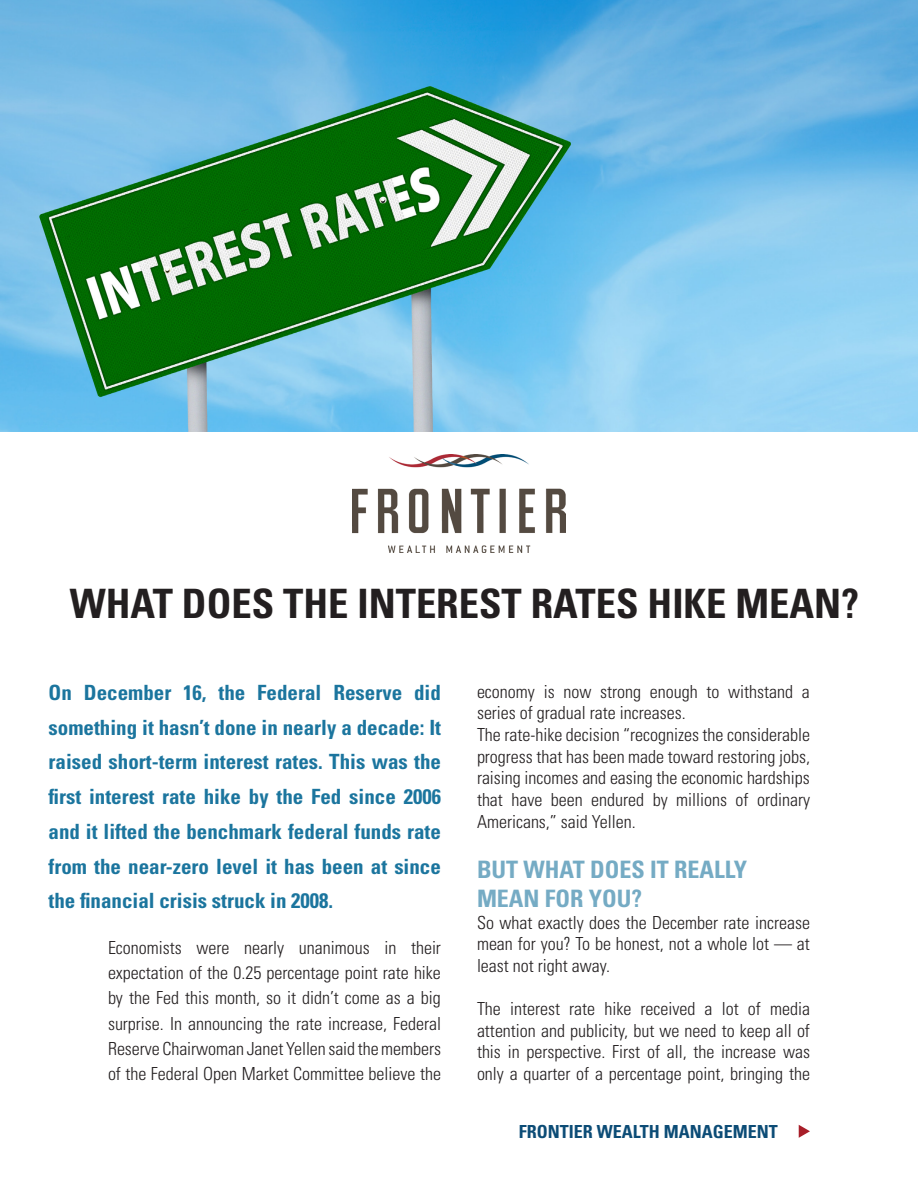
<style>
.page{position:relative;width:918px;height:1188px;background:#fff}
.page>*{position:absolute;margin:0;border:0;box-sizing:border-box;transform-origin:0 0}
.t1{font:700 condensed 40.5px "Univers LT Std";color:#231f20}
.section_head{font:700 condensed 24px/28.8px "Univers LT Std";color:#75abc4}
.body_copy{font:700 condensed 21px/34.8px "Univers LT Std";color:#1b759e;text-align:justify}
.body_copy-2{font:300 condensed 18px/21.6px "Univers LT Std";color:#231f20;text-align:justify}
.t2{font:700 condensed 18px "Univers LT Std";color:#0c4c76}
</style>
<div class="page">
<img style="left:0;top:0;width:918px;height:432px">
<img style="left:352px;top:454px;width:214px;height:98px">
<svg style="left:799px;top:1125px;width:11px;height:13px"></svg>
<p class="t1" style="left:70px;top:578px;width:791px">WHAT DOES THE INTEREST RATES HIKE MEAN?</p>
<p class="body_copy" style="left:49px;top:675px;width:394px">On December 16, the Federal Reserve did something it hasn’t done in nearly a decade: It raised short-term interest rates. This was the first interest rate hike by the Fed since 2006 and it lifted the benchmark federal funds rate from the near-zero level it has been at since the financial crisis struck in 2008.</p>
<p class="body_copy-2" style="left:108px;top:935px;width:335px;line-height:25.2px">Economists were nearly unanimous in their expectation of the 0.25 percentage point rate hike by the Fed this month, so it didn’t come as a big surprise. In announcing the rate increase, Federal Reserve Chairwoman Janet Yellen said the members of the Federal Open Market Committee believe the</p>
<p class="body_copy-2" style="left:477px;top:681px;width:334px">economy is now strong enough to withstand a series of gradual rate increases.</p>
<p class="body_copy-2" style="left:477px;top:724px;width:335px">The rate-hike decision “recognizes the considerable progress that has been made toward restoring jobs, raising incomes and easing the economic hardships that have been endured by millions of ordinary Americans,” said Yellen.</p>
<p class="section_head" style="left:477px;top:855px;width:272px">BUT WHAT DOES IT REALLY<br>MEAN FOR YOU?</p>
<p class="body_copy-2" style="left:477px;top:911px;width:335px">So what exactly does the December rate increase mean for you? To be honest, not a whole lot — at least not right away.</p>
<p class="body_copy-2" style="left:477px;top:998px;width:335px">The interest rate hike received a lot of media attention and publicity, but we need to keep all of this in perspective. First of all, the increase was only a quarter of a percentage point, bringing the</p>
<p class="t2" style="left:519px;top:1120px;width:260px">FRONTIER WEALTH MANAGEMENT</p>
</div>
